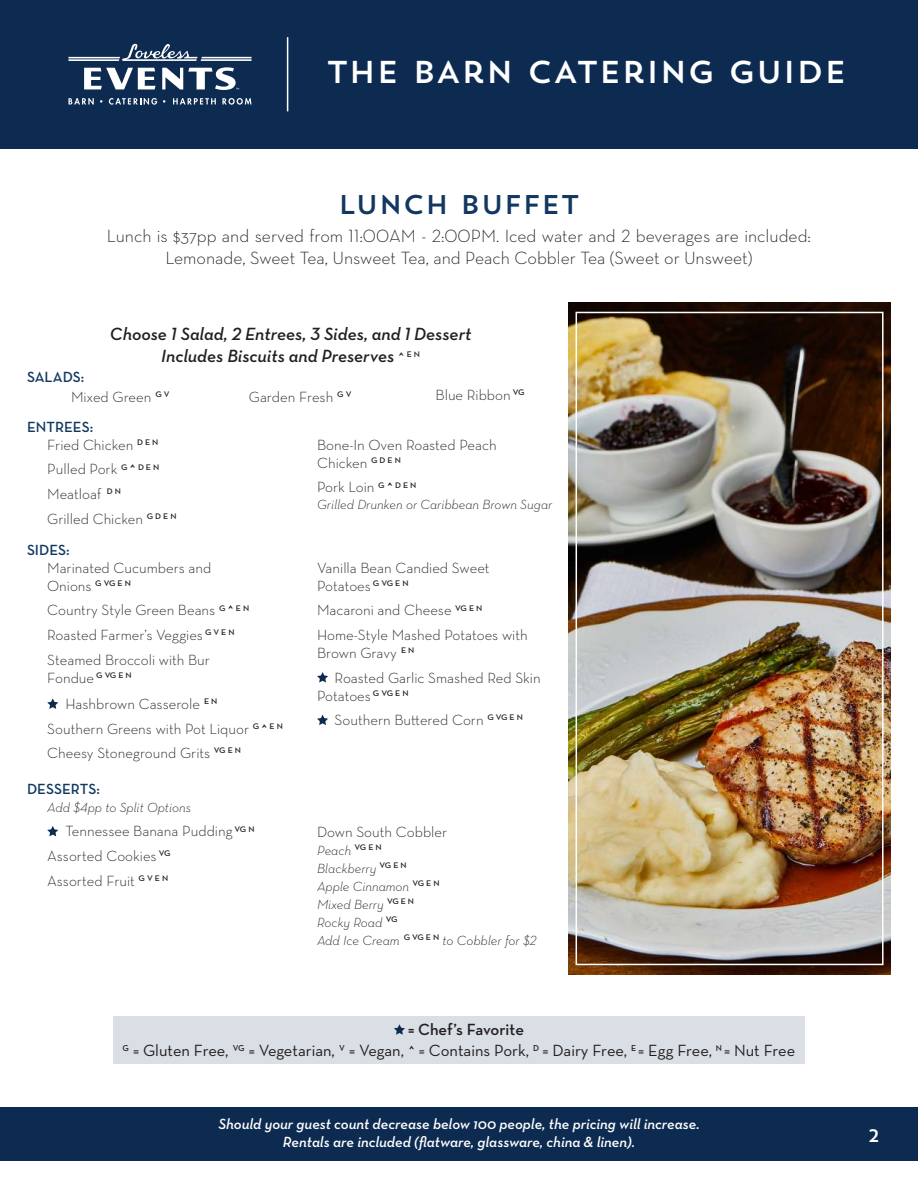
<style>
.page{position:relative;width:918px;height:1188px;background:#fff}
.page>*{position:absolute;margin:0;border:0;box-sizing:border-box;transform-origin:0 0}
.t1{font:31.5px "Trend Sans One";color:#fff}
.t2{font:27px "Trend Sans One";color:#123862}
.t3{font:300 18px/21.6px "Neutraface Text";color:#231f20;text-align:center}
.t4{font:italic 600 18px/21.6px "Neutraface Text";color:#231f20;text-align:center}
.t5{font:18px "Trend Sans One";color:#fff}
.t6{font:16.5px/21.6px "Neutraface Text";color:#231f20}
.t7{font:300 15px/24.6px "Neutraface Text";color:#231f20}
.t8{font:italic 600 15px/18px "Neutraface Text";color:#fff;text-align:center}
.t9{font:600 15px "Neutraface Text";color:#123862}
.t10{font:italic 300 13.5px/18px "Neutraface Text";color:#231f20}
.s1{font-style:normal;font-size:14.1px}
.s2{font-weight:600;color:#123862}
.s3{font-weight:600;font-size:14.1px}
.s4{font-weight:600}
.s5{font-weight:600;font-size:15px}
</style>
<div class="page">
<div style="left:0;top:1107px;width:918px;height:54px;background:#0d2b51"></div>
<div style="left:0;top:0;width:918px;height:148px;background:#0d2b51"></div>
<svg style="left:84px;top:68px;width:72px;height:21px"></svg>
<svg style="left:68px;top:44px;width:184px;height:17px"></svg>
<svg style="left:68px;top:98px;width:26px;height:7px"></svg>
<svg style="left:109px;top:98px;width:48px;height:7px"></svg>
<svg style="left:173px;top:98px;width:43px;height:6px"></svg>
<svg style="left:222px;top:98px;width:30px;height:7px"></svg>
<svg style="left:162px;top:67px;width:77px;height:23px"></svg>
<hr style="left:287px;top:37px;width:1px;height:74px;background:#fff">
<svg style="left:47px;top:698px;width:11px;height:11px"></svg>
<svg style="left:317px;top:672px;width:11px;height:11px"></svg>
<svg style="left:317px;top:715px;width:11px;height:10px"></svg>
<svg style="left:47px;top:826px;width:11px;height:10px"></svg>
<img style="left:568px;top:302px;width:323px;height:673px">
<div style="left:576px;top:312px;width:308px;height:653px;border:2px solid #fff"></div>
<div style="left:113px;top:1016px;width:692px;height:48px;background:#dadfe5"></div>
<svg style="left:394px;top:1024px;width:11px;height:11px"></svg>
<h1 class="t1" style="left:326px;top:52px;width:522px">THE BARN CATERING GUIDE</h1>
<h2 class="t2" style="left:338px;top:187px;width:243px">LUNCH BUFFET</h2>
<p class="t3" style="left:107px;top:225px;width:706px">Lunch is $37pp and served from 11:00AM - 2:00PM. Iced water and 2 beverages are included:<br>Lemonade, Sweet Tea, Unsweet Tea, and Peach Cobbler Tea (Sweet or Unsweet)</p>
<p class="t4" style="left:110px;top:323px;width:363px">Choose 1 Salad, 2 Entrees, 3 Sides, and 1 Dessert<br>Includes Biscuits and Preserves <span class="s1">^</span> <sup>E</sup> <sup>N</sup></p>
<p class="t7" style="left:71px;top:367px;width:100px;line-height:19.8px;text-indent:-44px"><span class="s2">SALADS:<br></span>Mixed Green <sup>G</sup> <sup>V</sup></p>
<p class="t7" style="left:249px;top:384px;width:104px">Garden Fresh <sup>G</sup> <sup>V</sup></p>
<p class="t7" style="left:436px;top:382px;width:90px">Blue Ribbon <sup>VG</sup></p>
<p class="t7" style="left:47px;top:417px;width:113px;line-height:18px;text-indent:-20px"><span class="s2">ENTREES:<br></span>Fried Chicken <sup>D</sup> <sup>E</sup> <sup>N</sup></p>
<p class="t7" style="left:47px;top:457px;width:131px">Pulled Pork <sup>G</sup> <span class="s3">^</span> <sup>D</sup> <sup>E</sup> <sup>N<br></sup>Meatloaf <sup>D</sup> <sup>N<br></sup>Grilled Chicken <sup>G</sup> <sup>D</sup> <sup>E</sup> <sup>N</sup></p>
<p class="t9" style="left:27px;top:540px;width:44px">SIDES:</p>
<p class="t7" style="left:47px;top:558px;width:166px;line-height:18px">Marinated Cucumbers and<br>Onions <sup>G</sup> <sup>VG</sup> <sup>E</sup> <sup>N</sup></p>
<p class="t7" style="left:47px;top:598px;width:203px">Country Style Green Beans <sup>G</sup> <span class="s3">^</span> <sup>E</sup> <sup>N<br></sup>Roasted Farmer’s Veggies <sup>G</sup> <sup>V</sup> <sup>E</sup> <sup>N<br></sup>Steamed Broccoli with Bur</p>
<p class="t7" style="left:65px;top:664px;width:153px;line-height:26.4px;text-indent:-18px">Fondue <sup>G</sup> <sup>VG</sup> <sup>E</sup> <sup>N<br></sup>Hashbrown Casserole <sup>E</sup> <sup>N</sup></p>
<p class="t7" style="left:47px;top:716px;width:237px">Southern Greens with Pot Liquor <sup>G</sup> <span class="s3">^</span> <sup>E</sup> <sup>N<br></sup>Cheesy Stoneground Grits <sup>VG</sup> <sup>E</sup> <sup>N</sup></p>
<p class="t7" style="left:317px;top:435px;width:181px;line-height:18px">Bone-In Oven Roasted Peach<br>Chicken <sup>G</sup> <sup>D</sup> <sup>E</sup> <sup>N</sup></p>
<p class="t7" style="left:317px;top:475px;width:101px">Pork Loin <sup>G</sup> <span class="s3">^</span> <sup>D</sup> <sup>E</sup> <sup>N</sup></p>
<p class="t10" style="left:317px;top:495px;width:237px">Grilled Drunken or Caribbean Brown Sugar</p>
<p class="t7" style="left:317px;top:558px;width:174px;line-height:18px">Vanilla Bean Candied Sweet<br>Potatoes <sup>G</sup> <sup>VG</sup> <sup>E</sup> <sup>N</sup></p>
<p class="t7" style="left:317px;top:598px;width:212px">Macaroni and Cheese <sup>VG</sup> <sup>E</sup> <sup>N<br></sup>Home-Style Mashed Potatoes with</p>
<p class="t7" style="left:335px;top:640px;width:208px;text-indent:-18px">Brown Gravy <sup>E</sup> <sup>N<br></sup>Roasted Garlic Smashed Red Skin</p>
<p class="t7" style="left:335px;top:683px;width:190px;text-indent:-18px">Potatoes <sup>G</sup> <sup>VG</sup> <sup>E</sup> <sup>N<br></sup>Southern Buttered Corn <sup>G</sup> <sup>VG</sup> <sup>E</sup> <sup>N</sup></p>
<p class="t9" style="left:27px;top:779px;width:74px">DESSERTS:</p>
<p class="t10" style="left:47px;top:798px;width:145px">Add $4pp to Split Options</p>
<p class="t7" style="left:47px;top:819px;width:209px;text-indent:18px">Tennessee Banana Pudding <sup>VG</sup> <sup>N<br></sup>Assorted Cookies <sup>VG<br></sup>Assorted Fruit <sup>G</sup> <sup>V</sup> <sup>E</sup> <sup>N</sup></p>
<p class="t7" style="left:317px;top:819px;width:132px">Down South Cobbler</p>
<p class="t10" style="left:317px;top:841px;width:221px">Peach <sup>VG</sup> <sup>E</sup> <sup>N<br></sup>Blackberry <sup>VG</sup> <sup>E</sup> <sup>N<br></sup>Apple Cinnamon <sup>VG</sup> <sup>E</sup> <sup>N<br></sup>Mixed Berry <sup>VG</sup> <sup>E</sup> <sup>N<br></sup>Rocky Road <sup>VG<br></sup>Add Ice Cream <sup>G</sup> <sup>VG</sup> <sup>E</sup> <sup>N</sup> to Cobbler for $2</p>
<p class="t6" style="left:122px;top:1018px;width:674px;text-indent:286px"><span class="s4">= Chef’s Favorite<br></span><sup>G</sup> = Gluten Free, <sup>VG</sup> = Vegetarian, <sup>V</sup> = Vegan, <span class="s5">^</span> = Contains Pork, <sup>D</sup> = Dairy Free, <sup>E</sup> = Egg Free, <sup>N</sup> = Nut Free</p>
<p class="t8" style="left:218px;top:1115px;width:483px">Should your guest count decrease below 100 people, the pricing will increase.<br>Rentals are included (flatware, glassware, china &amp; linen).</p>
<p class="t5" style="left:868px;top:1124px;width:14px">2</p>
</div>
